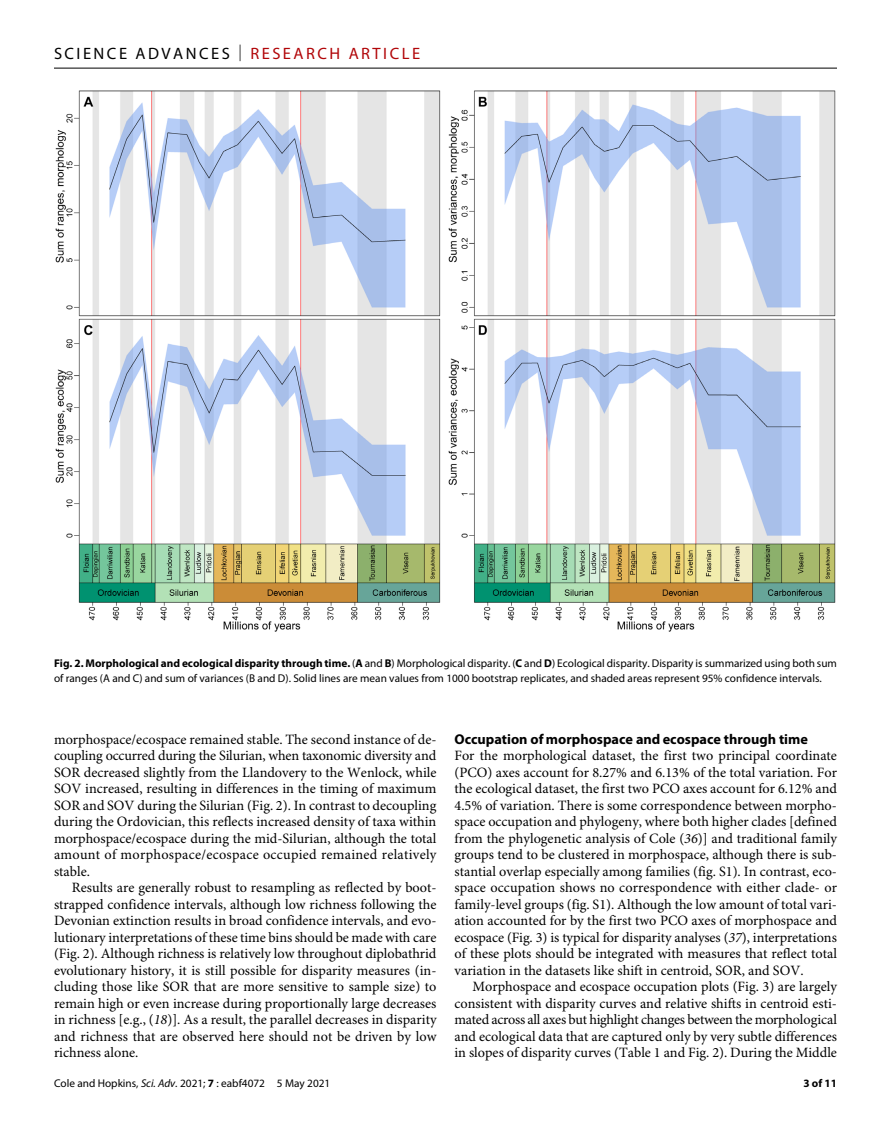
<style>
.page{position:relative;width:891px;height:1134px;background:#fff}
.page>*{position:absolute;margin:0;border:0;box-sizing:border-box;transform-origin:0 0}
.t1{font:16.5px "Myriad Pro";letter-spacing:.15em;color:#000}
.t2{font:14.25px/16.5px "Minion Pro";color:#000;text-align:justify}
.t3{font:700 14.25px "Myriad Pro";color:#000}
.t4{font:11.25px/15px "Myriad Pro";color:#000}
.t5{font:700 11.25px "Myriad Pro";color:#000}
.s1{font-weight:300}
.s2{color:#b10508}
.s3{font-weight:700}
.s4{font-style:italic}
</style>
<div class="page">
<hr style="left:54px;top:68px;width:783px;height:1px;background:#000">
<img style="left:55px;top:90px;width:781px;height:542px">
<p class="t1" style="left:54px;top:40px;width:368px">SCIENCE ADVANCES <span class="s1">|</span> <span class="s2">RESEARCH ARTICLE</span></p>
<p class="t4" style="left:54px;top:656px;width:785px"><span class="s3">Fig. 2. Morphological and ecological disparity through time.</span> (<span class="s3">A</span> and <span class="s3">B</span>) Morphological disparity. (<span class="s3">C</span> and <span class="s3">D</span>) Ecological disparity. Disparity is summarized using both sum of ranges (A and C) and sum of variances (B and D). Solid lines are mean values from 1000 bootstrap replicates, and shaded areas represent 95% confidence intervals.</p>
<p class="t2" style="left:54px;top:732px;width:384px">morphospace/ecospace remained stable. The second instance of de&shy;coupling occurred during the Silurian, when taxonomic diversity and SOR decreased slightly from the Llandovery to the Wenlock, while SOV increased, resulting in differences in the timing of maximum SOR and SOV during the Silurian (Fig. 2). In contrast to decoupling during the Ordovician, this reflects increased density of taxa within morphospace/ecospace during the mid-Silurian, although the total amount of morphospace/ecospace occupied remained relatively stable.</p>
<p class="t2" style="left:54px;top:881px;width:384px;text-indent:18px">Results are generally robust to resampling as reflected by boot&shy;strapped confidence intervals, although low richness following the Devonian extinction results in broad confidence intervals, and evo&shy;lutionary interpretations of these time bins should be made with care (Fig. 2). Although richness is relatively low throughout diplobathrid evolutionary history, it is still possible for disparity measures (in&shy;cluding those like SOR that are more sensitive to sample size) to remain high or even increase during proportionally large decreases in richness [e.g., (<span class="s4">18</span>)]. As a result, the parallel decreases in disparity and richness that are observed here should not be driven by low richness alone.</p>
<p class="t4" style="left:54px;top:1076px;width:278px">Cole and Hopkins, <span class="s4">Sci. Adv.</span> 2021; <span class="s3">7</span> : eabf4072 5 May 2021</p>
<p class="t3" style="left:454px;top:727px;width:355px">Occupation of morphospace and ecospace through time</p>
<p class="t2" style="left:455px;top:749px;width:384px">For the morphological dataset, the first two principal coordinate (PCO) axes account for 8.27% and 6.13% of the total variation. For the ecological dataset, the first two PCO axes account for 6.12% and 4.5% of variation. There is some correspondence between morpho&shy;space occupation and phylogeny, where both higher clades [defined from the phylogenetic analysis of Cole (<span class="s4">36</span>)] and traditional family groups tend to be clustered in morphospace, although there is sub&shy;stantial overlap especially among families (fig. S1). In contrast, eco&shy;space occupation shows no correspondence with either clade- or family-level groups (fig. S1). Although the low amount of total vari&shy;ation accounted for by the first two PCO axes of morphospace and ecospace (Fig. 3) is typical for disparity analyses (<span class="s4">37</span>), interpretations of these plots should be integrated with measures that reflect total variation in the datasets like shift in centroid, SOR, and SOV.</p>
<p class="t2" style="left:455px;top:980px;width:384px;text-indent:18px">Morphospace and ecospace occupation plots (Fig. 3) are largely consistent with disparity curves and relative shifts in centroid esti&shy;mated across all axes but highlight changes between the morphological and ecological data that are captured only by very subtle differences in slopes of disparity curves (Table 1 and Fig. 2). During the Middle</p>
<p class="t5" style="left:803px;top:1074px;width:35px">3 of 11</p>
</div>
